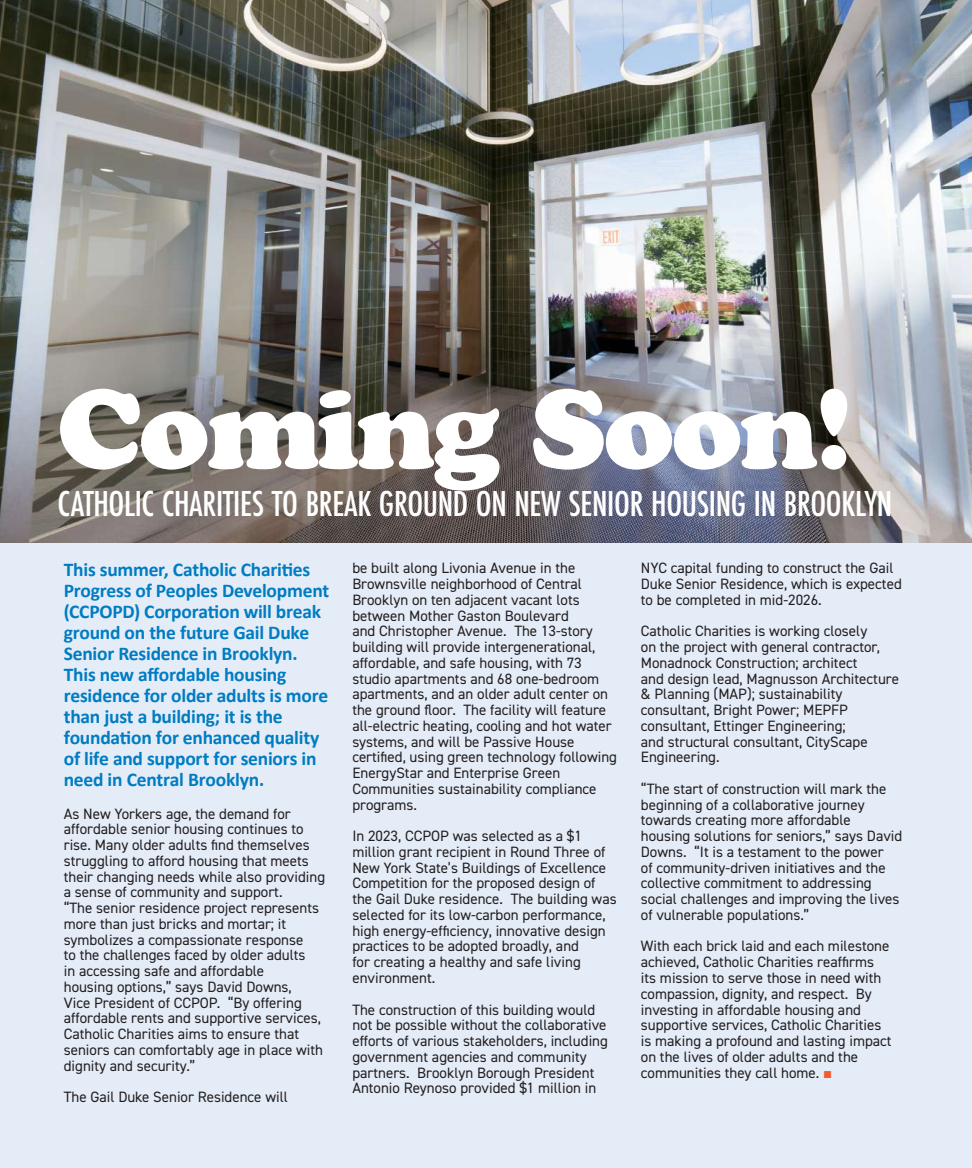
<style>
.page{position:relative;width:972px;height:1168px;background:#e4ecf7}
.page>*{position:absolute;margin:0;border:0;box-sizing:border-box;transform-origin:0 0}
.t1{font:111px "Cooper Black Std";letter-spacing:-.02em;color:#fff}
.t2{font:500 37.5px "Futura PT Cond";letter-spacing:-.01em;color:#fff}
.t3{font:700 19.5px/21px "Calibri";letter-spacing:-.01em;color:#007cc2}
.t4{font:15px/15.8px "DIN2014";color:#231f20}
.s1{font-family:"Monotype Corsiva";color:#f15b2e}
</style>
<div class="page">
<img style="left:0;top:0;width:972px;height:542px">
<h1 class="t1" style="left:57px;top:362px;width:796px">Coming Soon!</h1>
<h2 class="t2" style="left:58px;top:481px;width:836px">CATHOLIC CHARITIES TO BREAK GROUND ON NEW SENIOR HOUSING IN BROOKLYN</h2>
<p class="t3" style="left:64px;top:559px;width:267px">This summer, Catholic Charities<br>Progress of Peoples Development (CCPOPD) Corporation will break ground on the future Gail Duke<br>Senior Residence in Brooklyn.<br>This new affordable housing residence for older adults is more than just a building; it is the foundation for enhanced quality of life and support for seniors in need in Central Brooklyn.</p>
<p class="t4" style="left:64px;top:805px;width:263px">As New Yorkers age, the demand for affordable senior housing continues to rise. Many older adults find themselves struggling to afford housing that meets their changing needs while also providing a sense of community and support.<br>“The senior residence project represents more than just bricks and mortar; it symbolizes a compassionate response<br>to the challenges faced by older adults<br>in accessing safe and affordable<br>housing options,” says David Downs,<br>Vice President of CCPOP. “By offering affordable rents and supportive services, Catholic Charities aims to ensure that seniors can comfortably age in place with dignity and security.”</p>
<p class="t4" style="left:64px;top:1089px;width:226px">The Gail Duke Senior Residence will</p>
<p class="t4" style="left:352px;top:560px;width:266px">be built along Livonia Avenue in the Brownsville neighborhood of Central Brooklyn on ten adjacent vacant lots between Mother Gaston Boulevard<br>and Christopher Avenue. The 13-story building will provide intergenerational, affordable, and safe housing, with 73 studio apartments and 68 one-bedroom apartments, and an older adult center on the ground floor. The facility will feature all‐electric heating, cooling and hot water systems, and will be Passive House certified, using green technology following EnergyStar and Enterprise Green Communities sustainability compliance programs.</p>
<p class="t4" style="left:352px;top:828px;width:266px">In 2023, CCPOP was selected as a $1 million grant recipient in Round Three of New York State’s Buildings of Excellence Competition for the proposed design of the Gail Duke residence. The building was selected for its low-carbon performance, high energy-efficiency, innovative design practices to be adopted broadly, and<br>for creating a healthy and safe living environment.</p>
<p class="t4" style="left:352px;top:1001px;width:257px">The construction of this building would not be possible without the collaborative efforts of various stakeholders, including government agencies and community partners. Brooklyn Borough President Antonio Reynoso provided $1 million in</p>
<p class="t4" style="left:641px;top:560px;width:262px">NYC capital funding to construct the Gail<br>Duke Senior Residence, which is expected to be completed in mid-2026.</p>
<p class="t4" style="left:641px;top:623px;width:260px">Catholic Charities is working closely<br>on the project with general contractor, Monadnock Construction; architect<br>and design lead, Magnusson Architecture &amp; Planning (MAP); sustainability consultant, Bright Power; MEPFP consultant, Ettinger Engineering;<br>and structural consultant, CityScape Engineering.</p>
<p class="t4" style="left:641px;top:780px;width:263px">“The start of construction will mark the beginning of a collaborative journey towards creating more affordable housing solutions for seniors,” says David Downs. “It is a testament to the power<br>of community-driven initiatives and the collective commitment to addressing social challenges and improving the lives of vulnerable populations.”</p>
<p class="t4" style="left:641px;top:938px;width:252px">With each brick laid and each milestone achieved, Catholic Charities reaffirms its mission to serve those in need with compassion, dignity, and respect. By investing in affordable housing and supportive services, Catholic Charities is making a profound and lasting impact on the lives of older adults and the communities they call home. <span class="s1">■</span></p>
</div>
